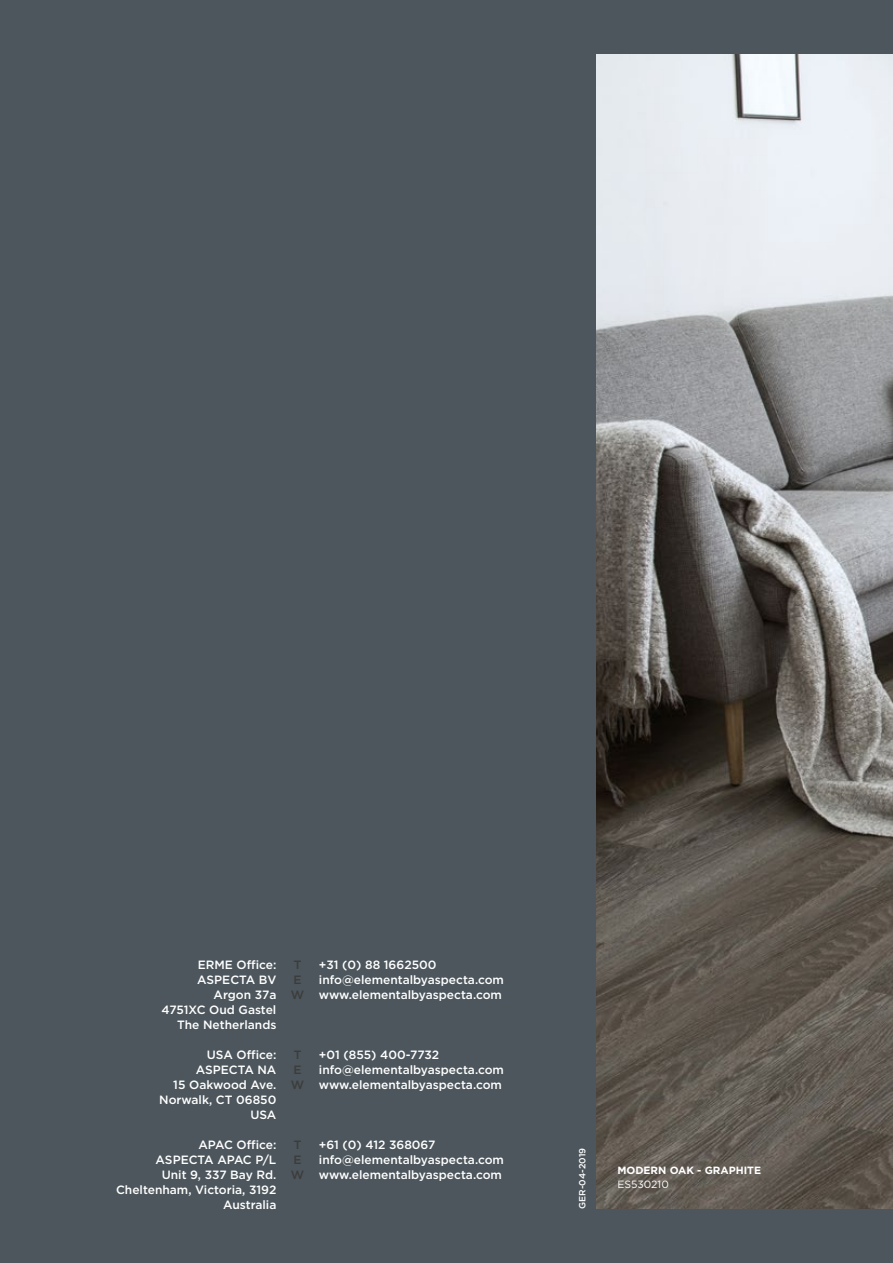
<style>
.page{position:relative;width:893px;height:1263px;background:#4c565c}
.page>*{position:absolute;margin:0;border:0;box-sizing:border-box;transform-origin:0 0}
.t1{font:500 12px/15px "Gotham";color:#fff;text-align:right}
.t2{font:500 12px/15px "Gotham";color:#3c3c3b}
.t3{font:700 10.5px "Gotham";color:#fff}
.t4{font:10.5px "Gotham";color:#fff}
.t5{font:500 9px "Gotham";color:#fff}
</style>
<div class="page">
<img style="left:596px;top:54px;width:297px;height:1155px">
<p class="t1" style="left:162px;top:957px;width:116px">ERME Office:<br>ASPECTA BV<br>Argon 37a<br>4751XC Oud Gastel<br>The Netherlands</p>
<p class="t1" style="left:159px;top:1047px;width:119px">USA Office:<br>ASPECTA NA<br>15 Oakwood Ave.<br>Norwalk, CT 06850<br>USA</p>
<p class="t1" style="left:116px;top:1137px;width:162px">APAC Office:<br>ASPECTA APAC P/L<br>Unit 9, 337 Bay Rd.<br>Cheltenham, Victoria, 3192<br>Australia</p>
<p class="t2" style="left:291px;top:957px;width:15px">T<br>E<br>W</p>
<p class="t2" style="left:291px;top:1047px;width:15px">T<br>E<br>W</p>
<p class="t2" style="left:291px;top:1137px;width:15px">T<br>E<br>W</p>
<p class="t1" style="left:319px;top:957px;width:187px;text-align:left">+31 (0) 88 1662500 info@elementalbyaspecta.com www.elementalbyaspecta.com</p>
<p class="t1" style="left:319px;top:1047px;width:187px;text-align:left">+01 (855) 400-7732 info@elementalbyaspecta.com www.elementalbyaspecta.com</p>
<p class="t1" style="left:319px;top:1137px;width:187px;text-align:left">+61 (0) 412 368067 info@elementalbyaspecta.com www.elementalbyaspecta.com</p>
<p class="t5" style="left:576px;top:1209px;width:63px;rotate:-90deg">GER-04-2019</p>
<p class="t3" style="left:617px;top:1163px;width:145px">MODERN OAK - GRAPHITE</p>
<p class="t4" style="left:617px;top:1177px;width:53px">ES530210</p>
</div>
